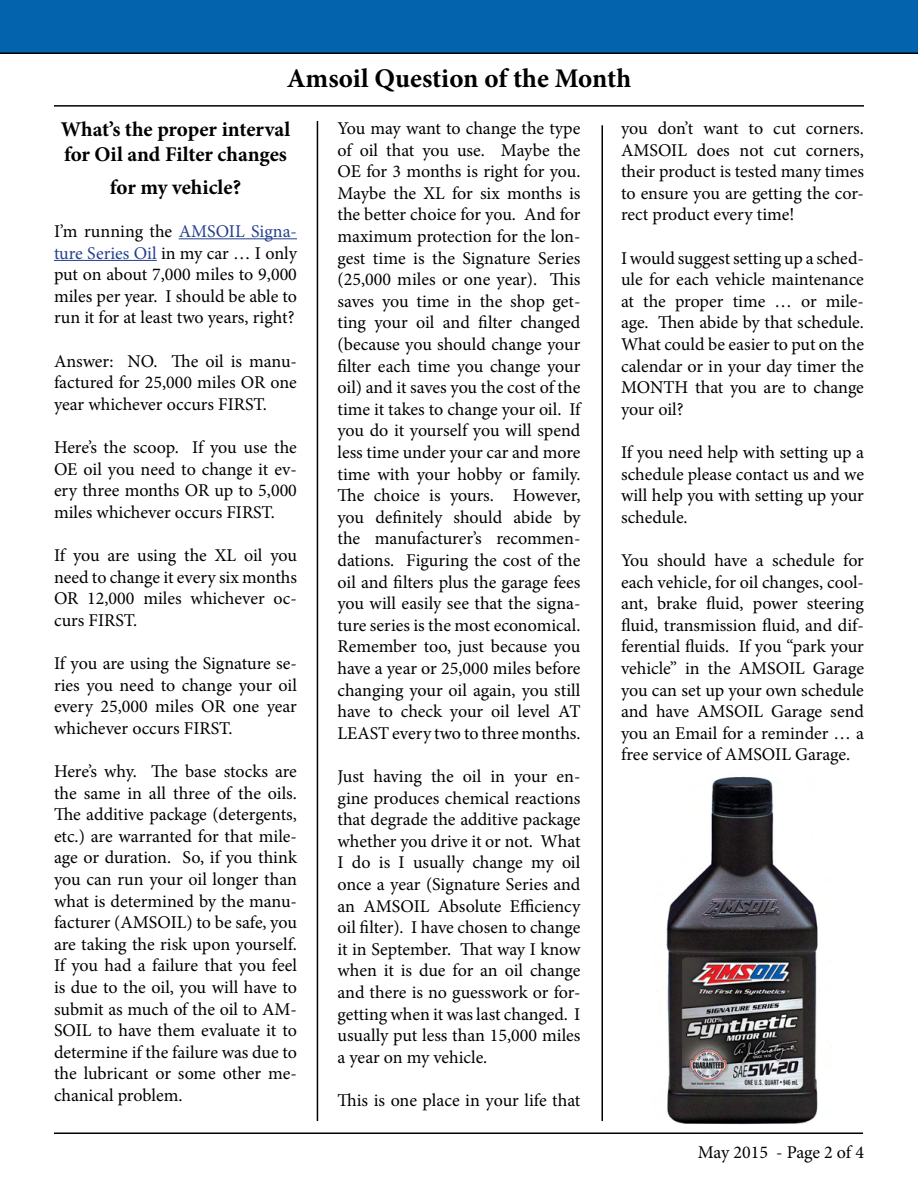
<style>
.page{position:relative;width:918px;height:1188px;background:#fff}
.page>*{position:absolute;margin:0;border:0;box-sizing:border-box;transform-origin:0 0}
.t1{font:700 27px "Minion Pro";color:#000}
.t2{font:700 21px/25.2px "Minion Pro";letter-spacing:-.005em;color:#000}
.t3{font:18px/21.6px "Minion Pro";color:#000;text-align:justify}
.s1{color:#25408f}
</style>
<div class="page">
<img style="left:666px;top:776px;width:152px;height:349px">
<hr style="left:54px;top:1132px;width:809px;height:2px;background:#000">
<div style="left:0;top:0;width:918px;height:54px;background:#0363ad"></div>
<hr style="left:317px;top:121px;width:1px;height:1000px;background:#000">
<hr style="left:54px;top:105px;width:810px;height:2px;background:#000">
<hr style="left:602px;top:125px;width:1px;height:996px;background:#000">
<hr style="left:179px;top:238px;width:118px;height:1px;background:#25408f">
<hr style="left:54px;top:260px;width:103px;height:1px;background:#25408f">
<h1 class="t1" style="left:287px;top:59px;width:346px">Amsoil Question of the Month</h1>
<p class="t2" style="left:61px;top:117px;width:231px">What’s the proper interval for Oil and Filter changes</p>
<p class="t2" style="left:110px;top:174px;width:133px">for my vehicle?</p>
<p class="t3" style="left:54px;top:221px;width:245px">I’m running the <span class="s1">AMSOIL Signa&shy;ture Series Oil</span> in my car … I only put on about 7,000 miles to 9,000 miles per year. I should be able to run it for at least two years, right?</p>
<p class="t3" style="left:54px;top:350px;width:245px">Answer: NO. The oil is manu&shy;factured for 25,000 miles OR one year whichever occurs FIRST.</p>
<p class="t3" style="left:54px;top:437px;width:244px">Here’s the scoop. If you use the OE oil you need to change it ev&shy;ery three months OR up to 5,000 miles whichever occurs FIRST.</p>
<p class="t3" style="left:54px;top:545px;width:245px">If you are using the XL oil you need to change it every six months OR 12,000 miles whichever oc&shy;curs FIRST.</p>
<p class="t3" style="left:54px;top:653px;width:245px">If you are using the Signature se&shy;ries you need to change your oil every 25,000 miles OR one year whichever occurs FIRST.</p>
<p class="t3" style="left:54px;top:761px;width:245px">Here’s why. The base stocks are the same in all three of the oils.<br>The additive package (detergents, etc.) are warranted for that mile&shy;age or duration. So, if you think you can run your oil longer than what is determined by the manu&shy;facturer (AMSOIL) to be safe, you are taking the risk upon yourself.<br>If you had a failure that you feel is due to the oil, you will have to submit as much of the oil to AM-SOIL to have them evaluate it to determine if the failure was due to the lubricant or some other me&shy;chanical problem.</p>
<p class="t3" style="left:338px;top:118px;width:245px">You may want to change the type of oil that you use. Maybe the OE for 3 months is right for you.<br>Maybe the XL for six months is the better choice for you. And for maximum protection for the lon&shy;gest time is the Signature Series (25,000 miles or one year). This saves you time in the shop get&shy;ting your oil and filter changed (because you should change your filter each time you change your oil) and it saves you the cost of the time it takes to change your oil. If you do it yourself you will spend less time under your car and more time with your hobby or family.<br>The choice is yours. However, you definitely should abide by the manufacturer’s recommen&shy;dations. Figuring the cost of the oil and filters plus the garage fees you will easily see that the signa&shy;ture series is the most economical.<br>Remember too, just because you have a year or 25,000 miles before changing your oil again, you still have to check your oil level AT LEAST every two to three months.</p>
<p class="t3" style="left:338px;top:766px;width:245px">Just having the oil in your en&shy;gine produces chemical reactions that degrade the additive package whether you drive it or not. What I do is I usually change my oil once a year (Signature Series and an AMSOIL Absolute Efficiency oil filter). I have chosen to change it in September. That way I know when it is due for an oil change and there is no guesswork or for&shy;getting when it was last changed. I usually put less than 15,000 miles a year on my vehicle.</p>
<p class="t3" style="left:338px;top:1090px;width:244px">This is one place in your life that</p>
<p class="t3" style="left:621px;top:118px;width:244px">you don’t want to cut corners.<br>AMSOIL does not cut corners, their product is tested many times to ensure you are getting the cor&shy;rect product every time!</p>
<p class="t3" style="left:621px;top:247px;width:245px">I would suggest setting up a sched&shy;ule for each vehicle maintenance at the proper time … or mile&shy;age. Then abide by that schedule.<br>What could be easier to put on the calendar or in your day timer the MONTH that you are to change your oil?</p>
<p class="t3" style="left:621px;top:442px;width:245px">If you need help with setting up a schedule please contact us and we will help you with setting up your schedule.</p>
<p class="t3" style="left:621px;top:550px;width:245px">You should have a schedule for each vehicle, for oil changes, cool&shy;ant, brake fluid, power steering fluid, transmission fluid, and dif&shy;ferential fluids. If you “park your vehicle” in the AMSOIL Garage you can set up your own schedule and have AMSOIL Garage send you an Email for a reminder … a free service of AMSOIL Garage.</p>
<p class="t3" style="left:698px;top:1141px;width:168px">May 2015 - Page 2 of 4</p>
</div>
